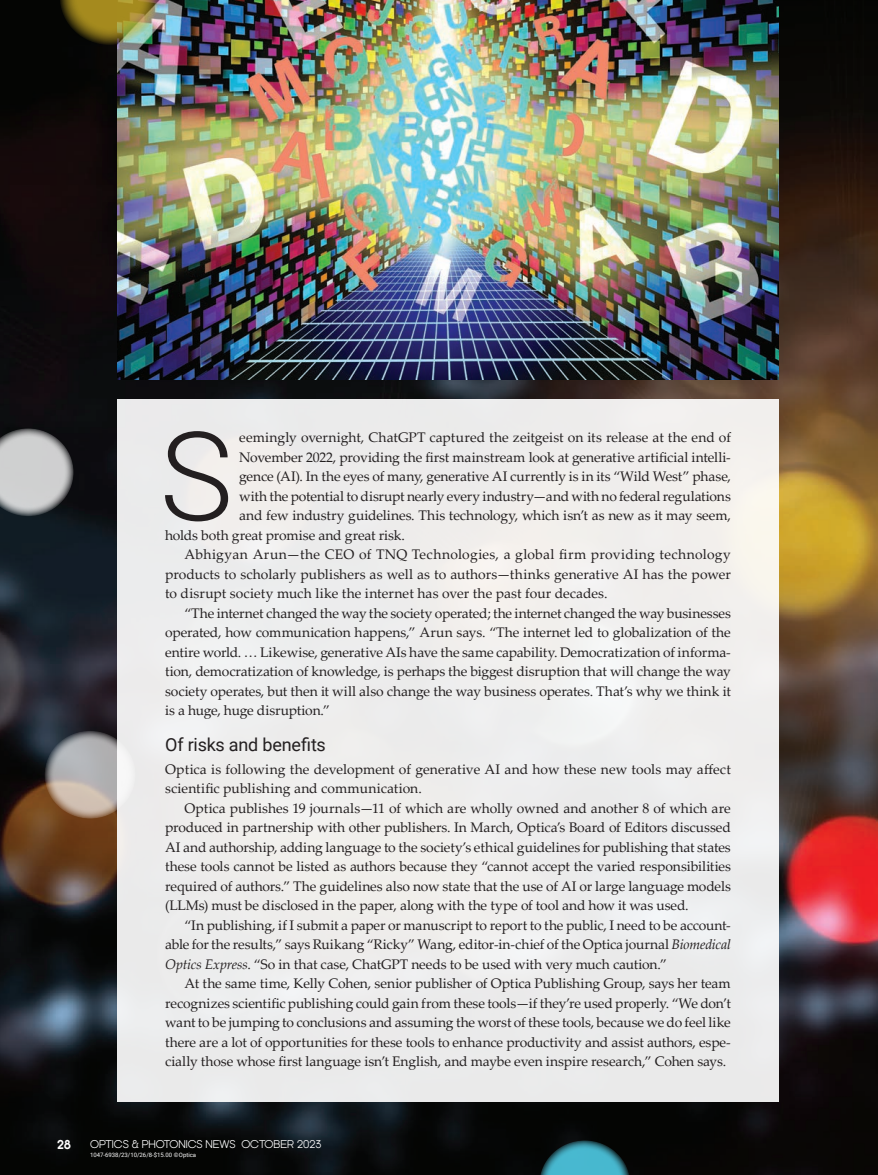
<style>
.page{position:relative;width:878px;height:1175px;background:#fff}
.page>*{position:absolute;margin:0;border:0;box-sizing:border-box;transform-origin:0 0}
._4-Body-lead_paragraph{font:300 123.6px "Roboto";color:#231f20}
._3-Subhead{font:18px "Roboto";letter-spacing:-.01em;color:#231f20}
._4-Body{font:13.8px/19.5px "Palatino Linotype";letter-spacing:-.005em;color:#231f20;text-align:justify}
._4-Body-lead_paragraph-2{font:13.8px "Palatino Linotype";letter-spacing:-.005em;color:#231f20}
._4-Body-1st_paragraph{font:13.8px/19.5px "Palatino Linotype";letter-spacing:.005em;color:#231f20}
.t1{font:700 12px "Kamerik 105";color:#fff}
.t2{font:10.5px "Kamerik 105";color:#fff}
.t3{font:6px "Roboto";color:#fff}
.s1{font-style:italic}
</style>
<div class="page">
<img style="left:0;top:0;width:878px;height:1174px">
<div style="left:117px;top:399px;width:661px;height:702px;background:#eeedec"></div>
<svg style="left:539px;top:1140px;width:91px;height:34px;background:#2d7381"></svg>
<svg style="left:0;top:428px;width:73px;height:88px;background:#a0a1a2"></svg>
<svg style="left:45px;top:731px;width:90px;height:87px;background:#b9b4b0"></svg>
<img style="left:117px;top:0;width:661px;height:379px">
<img style="left:60px;top:0;width:99px;height:45px">
<p class="_4-Body-lead_paragraph" style="left:160px;top:389px;width:75px">S</p>
<p class="_4-Body-lead_paragraph-2" style="left:239px;top:428px;width:493px">eemingly overnight, ChatGPT captured the zeitgeist on its release at the end of</p>
<p class="_4-Body-lead_paragraph-2" style="left:239px;top:447px;width:493px">November 2022, providing the first mainstream look at generative artificial intelli-</p>
<p class="_4-Body-lead_paragraph-2" style="left:239px;top:467px;width:493px">gence (AI). In the eyes of many, generative AI currently is in its “Wild West” phase,</p>
<p class="_4-Body-lead_paragraph-2" style="left:239px;top:486px;width:493px">with the potential to disrupt nearly every industry—and with no federal regulations</p>
<p class="_4-Body-lead_paragraph-2" style="left:239px;top:505px;width:493px">and few industry guidelines. This technology, which isn’t as new as it may seem,</p>
<p class="_4-Body-lead_paragraph-2" style="left:165px;top:525px;width:241px">holds both great promise and great risk.</p>
<p class="_4-Body" style="left:165px;top:544px;width:567px;text-indent:19px">Abhigyan Arun—the CEO of TNQ Technologies, a global firm providing technology products to scholarly publishers as well as to authors—thinks generative AI has the power to disrupt society much like the internet has over the past four decades.</p>
<p class="_4-Body" style="left:165px;top:602px;width:567px;text-indent:19px">“The internet changed the way the society operated; the internet changed the way businesses operated, how communication happens,” Arun says. “The internet led to globalization of the entire world. … Likewise, generative AIs have the same capability. Democratization of informa&shy;tion, democratization of knowledge, is perhaps the biggest disruption that will change the way society operates, but then it will also change the way business operates. That’s why we think it is a huge, huge disruption.”</p>
<p class="_3-Subhead" style="left:165px;top:732px;width:162px">Of risks and benefits</p>
<p class="_4-Body-1st_paragraph" style="left:165px;top:759px;width:567px">Optica is following the development of generative AI and how these new tools may affect scientific publishing and communication.</p>
<p class="_4-Body" style="left:165px;top:798px;width:567px;text-indent:19px">Optica publishes 19 journals—11 of which are wholly owned and another 8 of which are produced in partnership with other publishers. In March, Optica’s Board of Editors discussed AI and authorship, adding language to the society’s ethical guidelines for publishing that states these tools cannot be listed as authors because they “cannot accept the varied responsibilities required of authors.” The guidelines also now state that the use of AI or large language models (LLMs) must be disclosed in the paper, along with the type of tool and how it was used.</p>
<p class="_4-Body" style="left:165px;top:914px;width:567px;text-indent:20px">“In publishing, if I submit a paper or manuscript to report to the public, I need to be account&shy;able for the results,” says Ruikang “Ricky” Wang, editor-in-chief of the Optica journal <span class="s1">Biomedical Optics Express</span>. “So in that case, ChatGPT needs to be used with very much caution.”</p>
<p class="_4-Body" style="left:165px;top:973px;width:567px;text-indent:19px">At the same time, Kelly Cohen, senior publisher of Optica Publishing Group, says her team recognizes scientific publishing could gain from these tools—if they’re used properly. “We don’t want to be jumping to conclusions and assuming the worst of these tools, because we do feel like there are a lot of opportunities for these tools to enhance productivity and assist authors, espe&shy;cially those whose first language isn’t English, and maybe even inspire research,” Cohen says.</p>
<p class="t1" style="left:57px;top:1137px;width:16px">28</p>
<p class="t2" style="left:90px;top:1138px;width:233px">OPTICS &amp; PHOTONICS NEWS OCTOBER 2023</p>
<p class="t3" style="left:90px;top:1150px;width:108px">1047-6938/23/10/26/8-$15.00 ©Optica</p>
</div>
